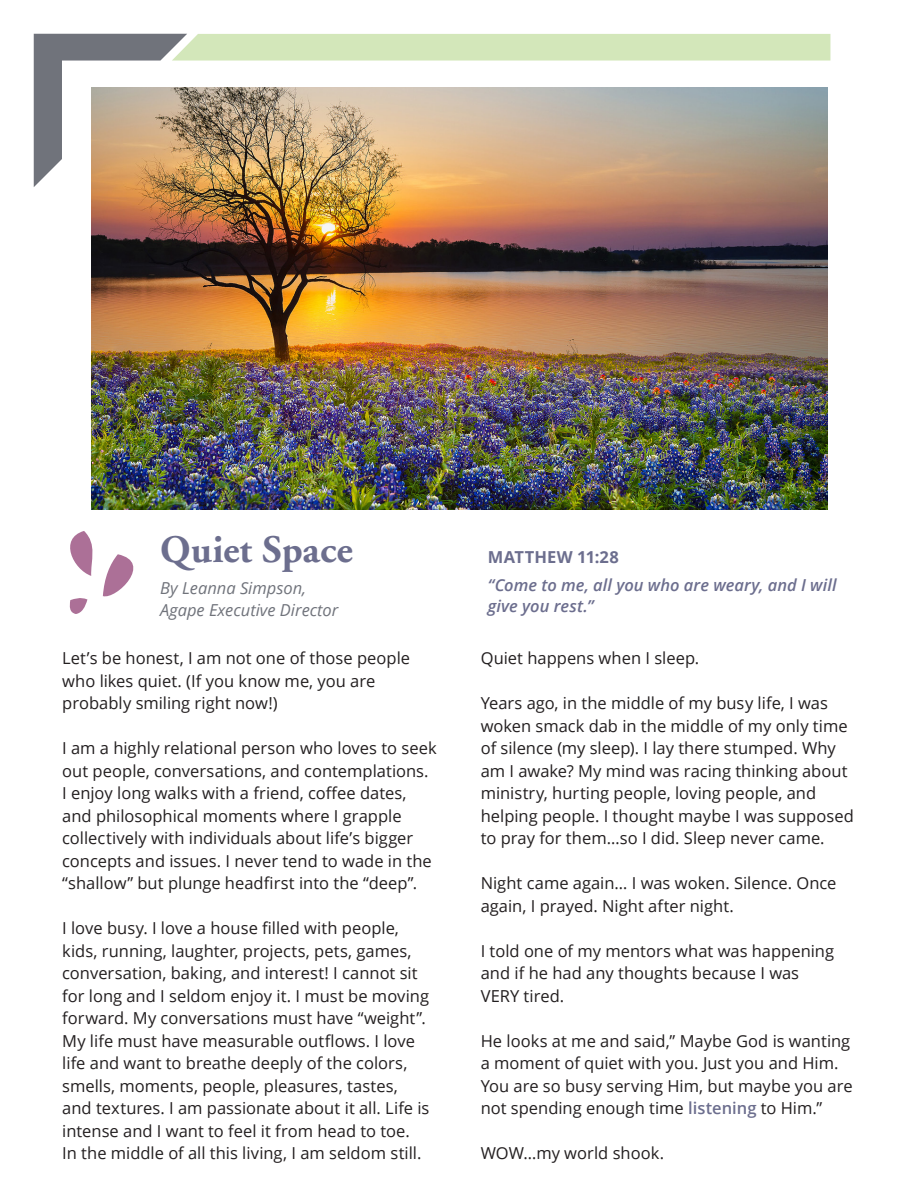
<style>
.page{position:relative;width:918px;height:1188px;background:#fff}
.page>*{position:absolute;margin:0;border:0;box-sizing:border-box;transform-origin:0 0}
.t1{font:700 38.85px "Adobe Garamond";color:#6c6e8e}
.t2{font:16.5px/22.5px "Open Sans";color:#231f20}
.t3{font:italic 600 16.5px/21px "Open Sans";color:#6c6e8e}
.t4{font:italic 16.5px/22.5px "Open Sans";color:#70737b}
.t5{font:700 16.5px "Open Sans";letter-spacing:.015em;color:#6c6e8e}
.s1{font-weight:600;color:#6c6e8e}
</style>
<div class="page">
<svg style="left:34px;top:34px;width:796px;height:153px"></svg>
<img style="left:91px;top:87px;width:737px;height:423px">
<svg style="left:70px;top:531px;width:63px;height:83px"></svg>
<p class="t1" style="left:160px;top:529px;width:194px">Quiet Space</p>
<p class="t4" style="left:160px;top:576px;width:180px">By Leanna Simpson,<br>Agape Executive Director</p>
<p class="t2" style="left:62px;top:647px;width:349px">Let’s be honest, I am not one of those people who likes quiet. (If you know me, you are probably smiling right now!)</p>
<p class="t2" style="left:62px;top:737px;width:376px">I am a highly relational person who loves to seek out people, conversations, and contemplations.<br>I enjoy long walks with a friend, coffee dates, and philosophical moments where I grapple collectively with individuals about life’s bigger concepts and issues. I never tend to wade in the “shallow” but plunge headfirst into the “deep”.</p>
<p class="t2" style="left:62px;top:917px;width:369px">I love busy. I love a house filled with people, kids, running, laughter, projects, pets, games, conversation, baking, and interest! I cannot sit for long and I seldom enjoy it. I must be moving forward. My conversations must have “weight”.<br>My life must have measurable outflows. I love life and want to breathe deeply of the colors, smells, moments, people, pleasures, tastes, and textures. I am passionate about it all. Life is intense and I want to feel it from head to toe.</p>
<p class="t2" style="left:62px;top:1142px;width:361px">In the middle of all this living, I am seldom still.</p>
<p class="t5" style="left:488px;top:545px;width:133px">MATTHEW 11:28</p>
<p class="t3" style="left:488px;top:574px;width:350px">“Come to me, all you who are weary, and I will give you rest.”</p>
<p class="t2" style="left:481px;top:647px;width:220px">Quiet happens when I sleep.</p>
<p class="t2" style="left:481px;top:692px;width:375px">Years ago, in the middle of my busy life, I was woken smack dab in the middle of my only time of silence (my sleep). I lay there stumped. Why am I awake? My mind was racing thinking about ministry, hurting people, loving people, and helping people. I thought maybe I was supposed to pray for them…so I did. Sleep never came.</p>
<p class="t2" style="left:481px;top:872px;width:357px">Night came again… I was woken. Silence. Once again, I prayed. Night after night.</p>
<p class="t2" style="left:481px;top:939px;width:355px">I told one of my mentors what was happening and if he had any thoughts because I was<br>VERY tired.</p>
<p class="t2" style="left:481px;top:1029px;width:373px">He looks at me and said,” Maybe God is wanting a moment of quiet with you. Just you and Him.<br>You are so busy serving Him, but maybe you are not spending enough time <span class="s1">listening</span> to Him.”</p>
<p class="t2" style="left:481px;top:1142px;width:185px">WOW…my world shook.</p>
</div>
